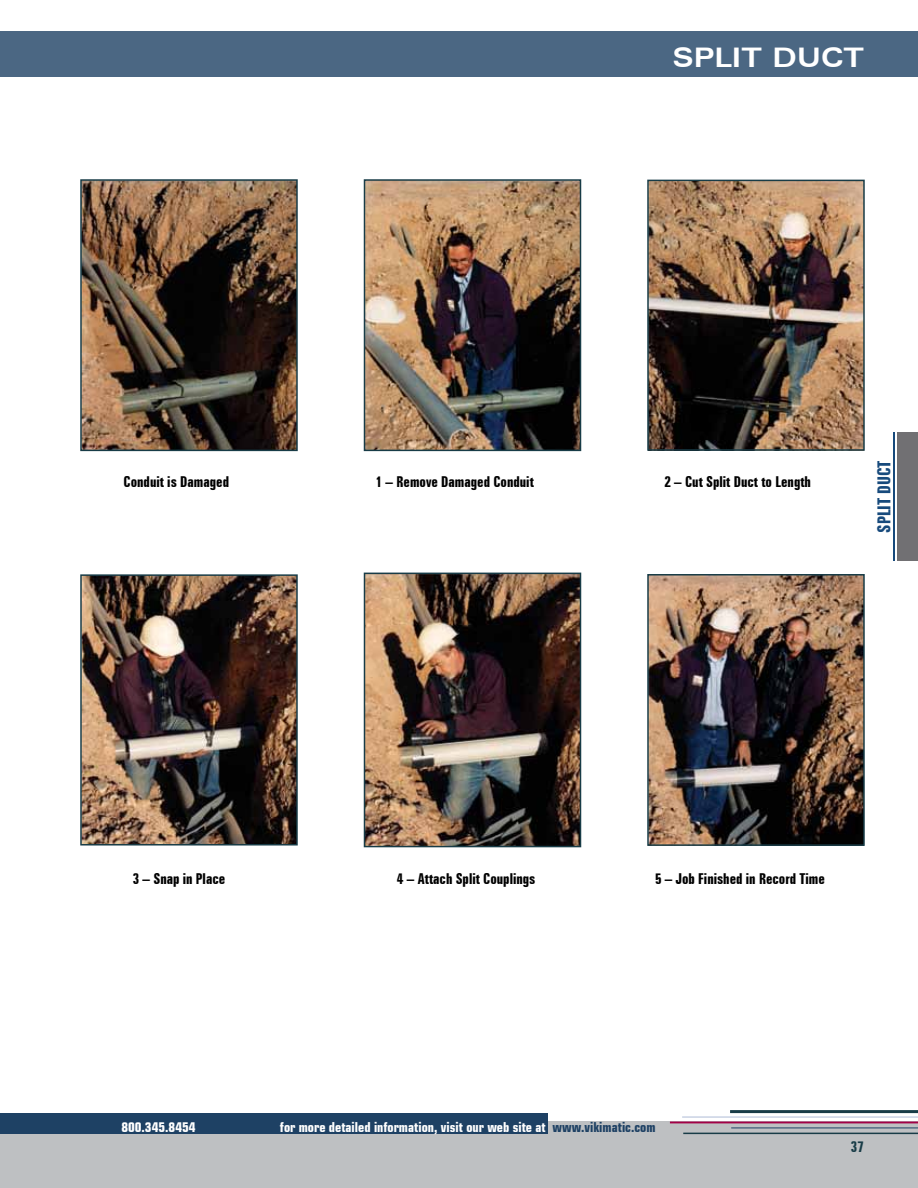
<style>
.page{position:relative;width:918px;height:1188px;background:#fff}
.page>*{position:absolute;margin:0;border:0;box-sizing:border-box;transform-origin:0 0}
.t1{font:700 expanded 27px "Zurich BT";color:#fff}
.t2{font:700 extra-condensed 18px "Zurich BT";color:#174a7c}
.t3{font:700 extra-condensed 15px "Zurich BT";color:#000}
.t4{font:700 extra-condensed 15px "Zurich BT";color:#183c47}
.t5{font:700 condensed 13.5px "Square 721 BT";color:#fff}
.s1{color:#1e4164}
</style>
<div class="page">
<div style="left:0;top:1121px;width:918px;height:67px;background:#bec0c2"></div>
<div style="left:0;top:1113px;width:548px;height:21px;background:#1e4164"></div>
<hr style="left:670px;top:1122px;width:248px;height:1px;background:#a30046">
<hr style="left:731px;top:1128px;width:187px;height:1px;background:#1e4164">
<hr style="left:683px;top:1133px;width:235px;height:1px;background:#183c47">
<hr style="left:730px;top:1110px;width:188px;height:3px;background:#183c47">
<hr style="left:682px;top:1117px;width:236px;height:1px;background:#aebcd6">
<div style="left:0;top:32px;width:918px;height:45px;background:#4b6783"></div>
<div style="left:898px;top:432px;width:20px;height:129px;background:#717073"></div>
<hr style="left:894px;top:432px;width:1px;height:129px;background:#174a7c">
<img style="left:83px;top:182px;width:212px;height:266px">
<div style="left:80px;top:179px;width:218px;height:272px;border:2px solid #183c47"></div>
<img style="left:367px;top:182px;width:211px;height:266px">
<div style="left:364px;top:179px;width:217px;height:272px;border:2px solid #183c47"></div>
<img style="left:650px;top:183px;width:212px;height:265px">
<div style="left:647px;top:180px;width:218px;height:271px;border:2px solid #183c47"></div>
<img style="left:83px;top:577px;width:212px;height:266px">
<div style="left:80px;top:574px;width:218px;height:272px;border:2px solid #183c47"></div>
<img style="left:367px;top:576px;width:211px;height:268px">
<div style="left:364px;top:573px;width:217px;height:274px;border:2px solid #183c47"></div>
<img style="left:650px;top:577px;width:212px;height:266px">
<div style="left:647px;top:574px;width:218px;height:272px;border:2px solid #183c47"></div>
<h1 class="t1" style="left:673px;top:41px;width:193px">Split Duct</h1>
<p class="t3" style="left:124px;top:473px;width:107px">Conduit is Damaged</p>
<p class="t3" style="left:376px;top:473px;width:160px">1 – Remove Damaged Conduit</p>
<p class="t3" style="left:664px;top:473px;width:148px">2 – Cut Split Duct to Length</p>
<p class="t2" style="left:874px;top:533px;width:74px;rotate:-90deg">SPLIT DUCT</p>
<p class="t3" style="left:133px;top:871px;width:94px">3 – Snap in Place</p>
<p class="t3" style="left:397px;top:871px;width:140px">4 – Attach Split Couplings</p>
<p class="t3" style="left:655px;top:871px;width:171px">5 – Job Finished in Record Time</p>
<p class="t5" style="left:121px;top:1119px;width:76px">800.345.8454</p>
<p class="t5" style="left:280px;top:1119px;width:377px">for more detailed information, visit our web site at <span class="s1">www.vikimatic.com</span></p>
<p class="t4" style="left:851px;top:1138px;width:15px">37</p>
</div>
